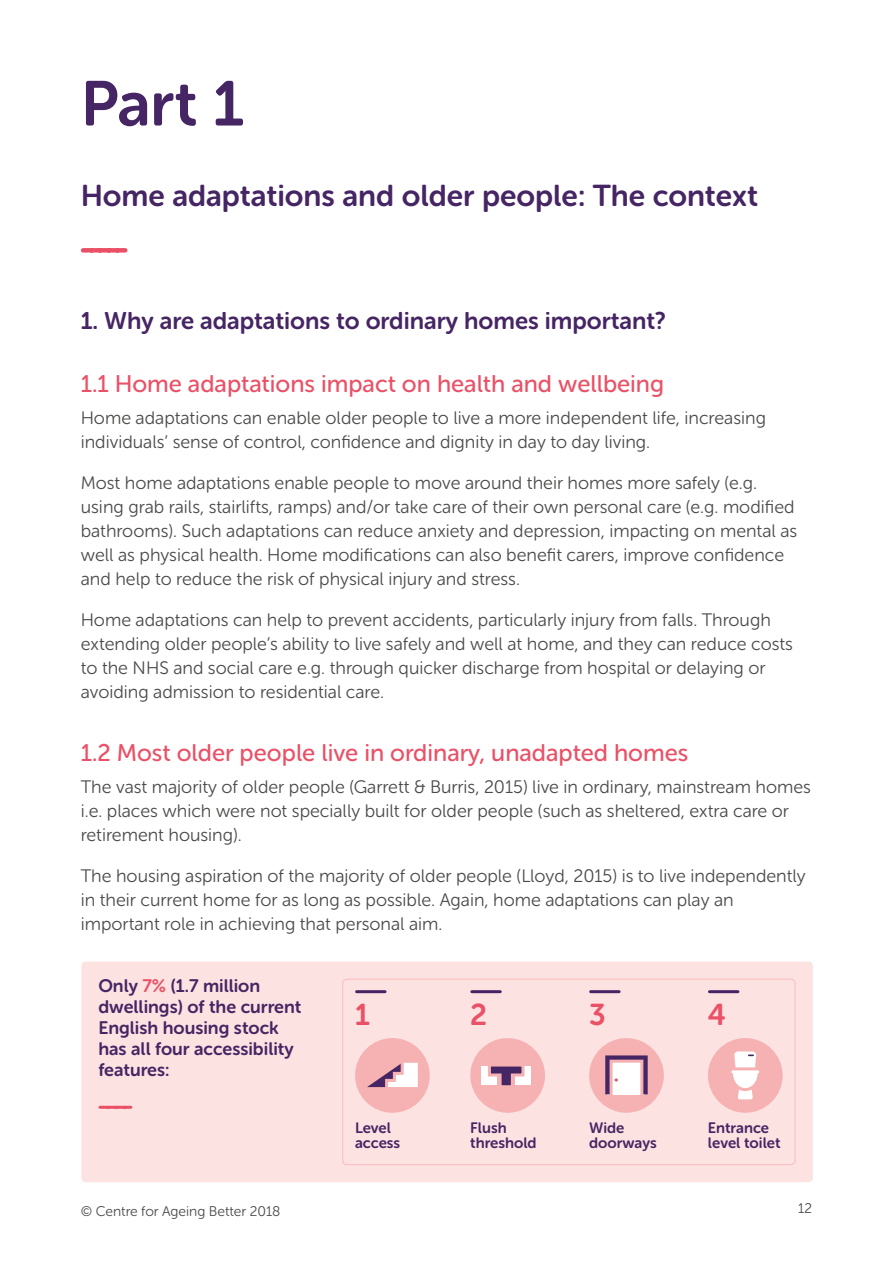
<style>
.page{position:relative;width:893px;height:1263px;background:#fff}
.page>*{position:absolute;margin:0;border:0;box-sizing:border-box;transform-origin:0 0}
.t1{font:63px "Museo Sans Rounded 700";color:#462564}
.t2{font:30px "Museo Sans Rounded 700";color:#462564}
.t3{font:30px "Museo Sans Rounded 700";color:#ea5167}
.t4{font:24px "Museo Sans Rounded 500";color:#ea5167}
.t5{font:24px "Museo Sans Rounded 700";color:#462564}
.t6{font:18px/24px "Museo Sans Rounded 300";color:#4a4a49}
.t7{font:18px/21px "Museo Sans Rounded 700";color:#462564}
.t8{font:15px/15px "Museo Sans Rounded 700";color:#462564}
.t9{font:13.95px "Museo Sans Rounded 300";color:#4a4a49}
.s1{color:#ea5167}
</style>
<div class="page">
<svg style="left:83px;top:248px;width:42px;height:5px"></svg>
<div style="left:81px;top:961px;width:732px;height:221px;background:#fce2e1;border-radius:4px"></div>
<svg style="left:100px;top:1106px;width:31px;height:3px"></svg>
<div style="left:342px;top:979px;width:454px;height:186px;border:1px solid #f8c2c2;border-radius:4px"></div>
<div style="left:589px;top:1038px;width:75px;height:75px;background:#f6b1b2;border-radius:50%"></div>
<div style="left:608px;top:1058px;width:37px;height:36px;background:#fff"></div>
<div style="left:605px;top:1055px;width:43px;height:42px;border:5px solid #462564"></div>
<div style="left:610px;top:1060px;width:33px;height:37px;border:3px solid #f6b1b2"></div>
<hr style="left:591px;top:990px;width:28px;height:3px;background:#462564">
<div style="left:355px;top:1038px;width:75px;height:75px;background:#f6b1b2;border-radius:50%"></div>
<svg style="left:367px;top:1062px;width:51px;height:26px"></svg>
<hr style="left:357px;top:990px;width:28px;height:3px;background:#462564">
<div style="left:708px;top:1038px;width:75px;height:75px;background:#f6b1b2;border-radius:50%"></div>
<svg style="left:731px;top:1051px;width:29px;height:48px"></svg>
<hr style="left:709px;top:990px;width:29px;height:3px;background:#462564">
<div style="left:470px;top:1038px;width:75px;height:75px;background:#f6b1b2;border-radius:50%"></div>
<hr style="left:472px;top:990px;width:28px;height:3px;background:#462564">
<div style="left:482px;top:1066px;width:15px;height:19px;background:#fff"></div>
<div style="left:515px;top:1066px;width:16px;height:19px;background:#fff"></div>
<svg style="left:488px;top:1066px;width:37px;height:20px"></svg>
<h1 class="t1" style="left:81px;top:69px;width:165px">Part 1</h1>
<h2 class="t2" style="left:81px;top:178px;width:679px">Home adaptations and older people: The context</h2>
<h3 class="t5" style="left:81px;top:307px;width:587px">1. Why are adaptations to ordinary homes important?</h3>
<h3 class="t4" style="left:81px;top:370px;width:585px">1.1 Home adaptations impact on health and wellbeing</h3>
<p class="t6" style="left:81px;top:406px;width:687px">Home adaptations can enable older people to live a more independent life, increasing individuals’ sense of control, confidence and dignity in day to day living.</p>
<p class="t6" style="left:81px;top:471px;width:718px">Most home adaptations enable people to move around their homes more safely (e.g. using grab rails, stairlifts, ramps) and/or take care of their own personal care (e.g. modified bathrooms). Such adaptations can reduce anxiety and depression, impacting on mental as well as physical health. Home modifications can also benefit carers, improve confidence and help to reduce the risk of physical injury and stress.</p>
<p class="t6" style="left:81px;top:608px;width:714px">Home adaptations can help to prevent accidents, particularly injury from falls. Through extending older people’s ability to live safely and well at home, and they can reduce costs to the NHS and social care e.g. through quicker discharge from hospital or delaying or avoiding admission to residential care.</p>
<h3 class="t4" style="left:81px;top:739px;width:609px">1.2 Most older people live in ordinary, unadapted homes</h3>
<p class="t6" style="left:81px;top:775px;width:732px">The vast majority of older people (Garrett &amp; Burris, 2015) live in ordinary, mainstream homes i.e. places which were not specially built for older people (such as sheltered, extra care or retirement housing).</p>
<p class="t6" style="left:81px;top:864px;width:726px">The housing aspiration of the majority of older people (Lloyd, 2015) is to live independently in their current home for as long as possible. Again, home adaptations can play an important role in achieving that personal aim.</p>
<p class="t7" style="left:98px;top:975px;width:204px">Only <span class="s1">7%</span> (1.7 million dwellings) of the current<br>English housing stock has all four accessibility features:</p>
<h2 class="t3" style="left:355px;top:998px;width:16px">1</h2>
<p class="t8" style="left:355px;top:1120px;width:47px">Level access</p>
<h2 class="t3" style="left:470px;top:998px;width:19px">2</h2>
<p class="t8" style="left:470px;top:1120px;width:68px">Flush threshold</p>
<h2 class="t3" style="left:589px;top:998px;width:18px">3</h2>
<p class="t8" style="left:589px;top:1120px;width:69px">Wide doorways</p>
<h2 class="t3" style="left:708px;top:998px;width:20px">4</h2>
<p class="t8" style="left:708px;top:1120px;width:74px">Entrance level toilet</p>
<p class="t9" style="left:81px;top:1204px;width:201px">© Centre for Ageing Better 2018</p>
<p class="t9" style="left:798px;top:1201px;width:15px">12</p>
</div>
